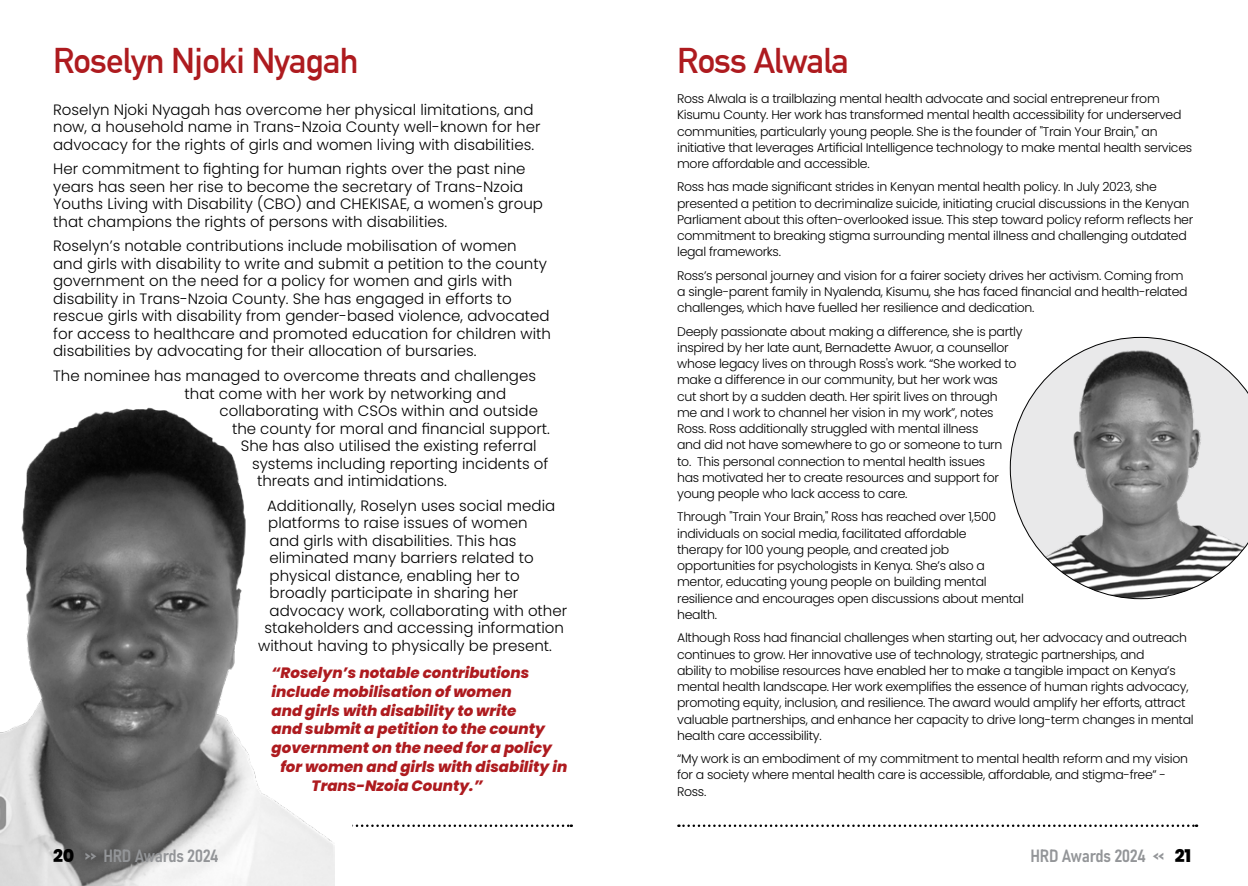
<style>
.page{position:relative;width:1248px;height:886px;background:#fff}
.page>*{position:absolute;margin:0;border:0;box-sizing:border-box;transform-origin:0 0}
.t1{font:700 35px "DIN Alternate";letter-spacing:-.025em;color:#ae1b1f}
.t2{font:17.5px "Bahnschrift";letter-spacing:-.025em;color:#939598}
.t3{font:300 15px/17.5px "Poppins";color:#000}
.t4{font:italic 800 15px "Poppins";color:#ae1b1f}
.t5{font:300 12.5px/16.2px "Poppins";letter-spacing:-.025em;color:#000}
.s1{font-family:"Poppins";font-weight:800;color:#000}
</style>
<div class="page">
<svg style="left:366px;top:824px;width:205px;height:3px"></svg>
<svg style="left:678px;top:824px;width:518px;height:3px"></svg>
<img style="left:0;top:407px;width:334px;height:479px">
<svg style="left:1010px;top:337px;width:237px;height:262px"></svg>
<h1 class="t1" style="left:53px;top:34px;width:307px">Roselyn Njoki Nyagah</h1>
<h1 class="t1" style="left:677px;top:34px;width:173px">Ross Alwala</h1>
<p class="t3" style="left:53px;top:101px;width:489px">Roselyn Njoki Nyagah has overcome her physical limitations, and now, a household name in Trans-Nzoia County well-known for her advocacy for the rights of girls and women living with disabilities.</p>
<p class="t3" style="left:53px;top:160px;width:491px">Her commitment to fighting for human rights over the past nine years has seen her rise to become the secretary of Trans-Nzoia Youths Living with Disability (CBO) and CHEKISAE, a women's group that champions the rights of persons with disabilities.</p>
<p class="t3" style="left:53px;top:237px;width:499px">Roselyn’s notable contributions include mobilisation of women<br>and girls with disability to write and submit a petition to the county government on the need for a policy for women and girls with disability in Trans-Nzoia County. She has engaged in efforts to rescue girls with disability from gender-based violence, advocated for access to healthcare and promoted education for children with disabilities by advocating for their allocation of bursaries.</p>
<p class="t3" style="left:184px;top:367px;width:353px;text-indent:-131px">The nominee has managed to overcome threats and challenges that come with her work by networking and</p>
<p class="t3" style="left:219px;top:402px;width:320px">collaborating with CSOs within and outside</p>
<p class="t3" style="left:232px;top:420px;width:319px">the county for moral and financial support.</p>
<p class="t3" style="left:241px;top:437px;width:297px">She has also utilised the existing referral</p>
<p class="t3" style="left:252px;top:455px;width:298px">systems including reporting incidents of</p>
<p class="t3" style="left:257px;top:472px;width:191px">threats and intimidations.</p>
<p class="t3" style="left:267px;top:497px;width:290px">Additionally, Roselyn uses social media</p>
<p class="t3" style="left:268px;top:514px;width:261px">platforms to raise issues of women</p>
<p class="t3" style="left:269px;top:532px;width:248px">and girls with disabilities. This has</p>
<p class="t3" style="left:269px;top:549px;width:265px">eliminated many barriers related to</p>
<p class="t3" style="left:269px;top:567px;width:252px">physical distance, enabling her to</p>
<p class="t3" style="left:269px;top:584px;width:250px">broadly participate in sharing her</p>
<p class="t3" style="left:269px;top:602px;width:299px">advocacy work, collaborating with other</p>
<p class="t3" style="left:264px;top:619px;width:301px">stakeholders and accessing information</p>
<p class="t3" style="left:258px;top:637px;width:295px">without having to physically be present.</p>
<p class="t4" style="left:271px;top:664px;width:259px">“Roselyn’s notable contributions</p>
<p class="t4" style="left:271px;top:683px;width:241px">include mobilisation of women</p>
<p class="t4" style="left:271px;top:702px;width:246px">and girls with disability to write</p>
<p class="t4" style="left:271px;top:720px;width:275px">and submit a petition to the county</p>
<p class="t4" style="left:271px;top:739px;width:282px">government on the need for a policy</p>
<p class="t4" style="left:280px;top:758px;width:288px">for women and girls with disability in</p>
<p class="t4" style="left:311px;top:777px;width:173px">Trans-Nzoia County.”</p>
<p class="t5" style="left:677px;top:91px;width:516px">Ross Alwala is a trailblazing mental health advocate and social entrepreneur from Kisumu County. Her work has transformed mental health accessibility for underserved communities, particularly young people. She is the founder of "Train Your Brain," an initiative that leverages Artificial Intelligence technology to make mental health services more affordable and accessible.</p>
<p class="t5" style="left:677px;top:179px;width:517px">Ross has made significant strides in Kenyan mental health policy. In July 2023, she presented a petition to decriminalize suicide, initiating crucial discussions in the Kenyan Parliament about this often-overlooked issue. This step toward policy reform reflects her commitment to breaking stigma surrounding mental illness and challenging outdated legal frameworks.</p>
<p class="t5" style="left:677px;top:267px;width:512px">Ross’s personal journey and vision for a fairer society drives her activism. Coming from a single-parent family in Nyalenda, Kisumu, she has faced financial and health-related challenges, which have fuelled her resilience and dedication.</p>
<p class="t5" style="left:677px;top:323px;width:347px">Deeply passionate about making a difference, she is partly inspired by her late aunt, Bernadette Awuor, a counsellor whose legacy lives on through Ross's work. “She worked to make a difference in our community, but her work was<br>cut short by a sudden death. Her spirit lives on through<br>me and I work to channel her vision in my work”, notes Ross. Ross additionally struggled with mental illness<br>and did not have somewhere to go or someone to turn<br>to. This personal connection to mental health issues<br>has motivated her to create resources and support for young people who lack access to care.</p>
<p class="t5" style="left:677px;top:509px;width:348px">Through "Train Your Brain," Ross has reached over 1,500 individuals on social media, facilitated affordable<br>therapy for 100 young people, and created job opportunities for psychologists in Kenya. She’s also a mentor, educating young people on building mental resilience and encourages open discussions about mental health.</p>
<p class="t5" style="left:677px;top:630px;width:518px">Although Ross had financial challenges when starting out, her advocacy and outreach continues to grow. Her innovative use of technology, strategic partnerships, and<br>ability to mobilise resources have enabled her to make a tangible impact on Kenya’s mental health landscape. Her work exemplifies the essence of human rights advocacy, promoting equity, inclusion, and resilience. The award would amplify her efforts, attract valuable partnerships, and enhance her capacity to drive long-term changes in mental health care accessibility.</p>
<p class="t5" style="left:677px;top:751px;width:512px">“My work is an embodiment of my commitment to mental health reform and my vision for a society where mental health care is accessible, affordable, and stigma-free” -<br>Ross.</p>
<h2 class="t2" style="left:53px;top:843px;width:167px"><span class="s1">20</span> &gt;&gt; HRD Awards 2024</h2>
<h2 class="t2" style="left:1030px;top:843px;width:162px">HRD Awards 2024 &lt;&lt; <span class="s1">21</span></h2>
</div>
